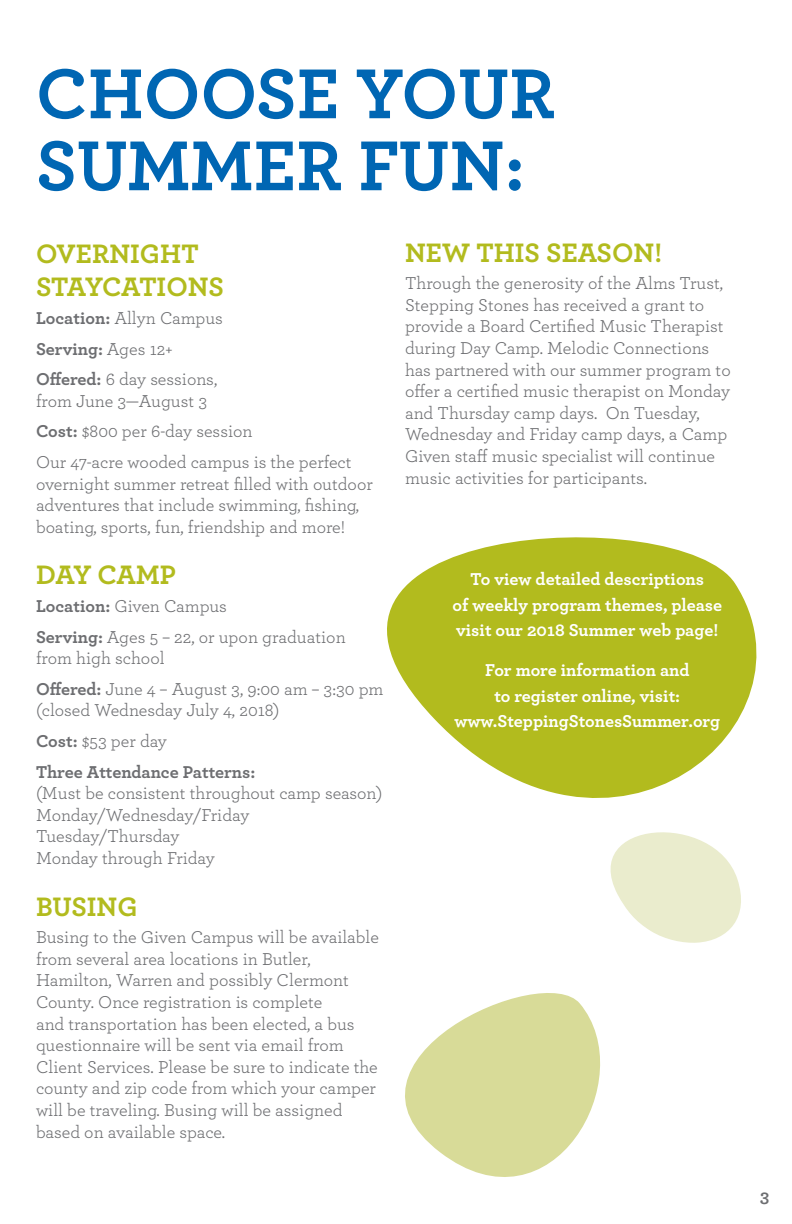
<style>
.page{position:relative;width:792px;height:1224px;background:#fff}
.page>*{position:absolute;margin:0;border:0;box-sizing:border-box;transform-origin:0 0}
.t1{font:700 74px/72px "Archer";color:#0066b3}
.t2{font:700 28px/33.6px "Archer";color:#b2bb1e}
.t3{font:18px/21.6px "Archer";color:#6d6e71}
.t4{font:700 18px/25.6px "Archer";color:#fff;text-align:center}
.t5{font:700 18px "Archer";color:#6d6e71}
.s1{font-weight:700}
</style>
<div class="page">
<svg style="left:387px;top:537px;width:370px;height:261px;fill:#b2bb1e"></svg>
<svg style="left:610px;top:832px;width:131px;height:111px"></svg>
<svg style="left:405px;top:993px;width:196px;height:184px;fill:#d8db98"></svg>
<h1 class="t1" style="left:36px;top:53px;width:521px">CHOOSE YOUR<br>SUMMER FUN:</h1>
<h2 class="t2" style="left:36px;top:235px;width:190px">OVERNIGHT<br>STAYCATIONS</h2>
<p class="t3" style="left:36px;top:302px;width:188px;line-height:30.6px"><span class="s1">Location:</span> Allyn Campus<br><span class="s1">Serving:</span> Ages 12+<br><span class="s1">Offered:</span> 6 day sessions,</p>
<p class="t3" style="left:36px;top:385px;width:317px;line-height:30.6px">from June 3—August 3<br><span class="s1">Cost:</span> $800 per 6-day session<br>Our 47-acre wooded campus is the perfect</p>
<p class="t3" style="left:36px;top:472px;width:338px">overnight summer retreat filled with outdoor adventures that include swimming, fishing, boating, sports, fun, friendship and more!</p>
<h2 class="t2" style="left:36px;top:556px;width:142px">DAY CAMP</h2>
<p class="t3" style="left:36px;top:590px;width:311px;line-height:30.6px"><span class="s1">Location:</span> Given Campus<br><span class="s1">Serving:</span> Ages 5 – 22, or upon graduation</p>
<p class="t3" style="left:36px;top:642px;width:349px;line-height:30.6px">from high school<br><span class="s1">Offered:</span> June 4 – August 3, 9:00 am – 3:30 pm</p>
<p class="t3" style="left:36px;top:694px;width:245px;line-height:30.6px">(closed Wednesday July 4, 2018)<br><span class="s1">Cost:</span> $53 per day<br><span class="s1">Three Attendance Patterns:</span></p>
<p class="t3" style="left:36px;top:782px;width:348px">(Must be consistent throughout camp season)<br>Monday/Wednesday/Friday<br>Tuesday/Thursday<br>Monday through Friday</p>
<h2 class="t2" style="left:36px;top:888px;width:103px">BUSING</h2>
<p class="t3" style="left:36px;top:926px;width:345px">Busing to the Given Campus will be available from several area locations in Butler, Hamilton, Warren and possibly Clermont County. Once registration is complete<br>and transportation has been elected, a bus questionnaire will be sent via email from Client Services. Please be sure to indicate the county and zip code from which your camper will be traveling. Busing will be assigned based on available space.</p>
<h2 class="t2" style="left:405px;top:234px;width:259px">NEW THIS SEASON!</h2>
<p class="t3" style="left:405px;top:272px;width:327px">Through the generosity of the Alms Trust, Stepping Stones has received a grant to provide a Board Certified Music Therapist during Day Camp. Melodic Connections has partnered with our summer program to offer a certified music therapist on Monday and Thursday camp days. On Tuesday, Wednesday and Friday camp days, a Camp Given staff music specialist will continue music activities for participants.</p>
<p class="t4" style="left:453px;top:565px;width:271px">To view detailed descriptions<br>of weekly program themes, please visit our 2018 Summer web page!</p>
<p class="t4" style="left:454px;top:656px;width:267px">For more information and<br>to register online, visit: www.SteppingStonesSummer.org</p>
<p class="t5" style="left:760px;top:1182px;width:11px">3</p>
</div>
